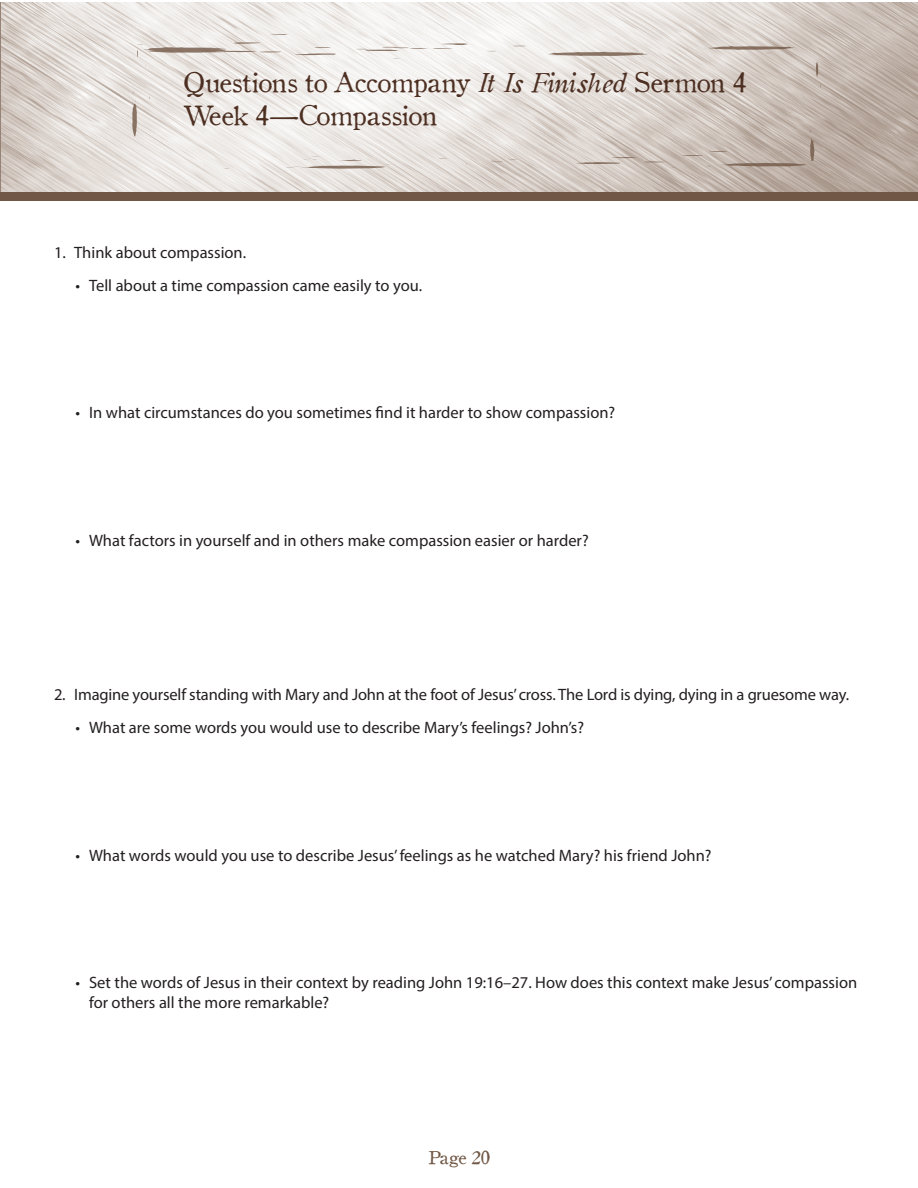
<style>
.page{position:relative;width:918px;height:1188px;background:#fff}
.page>*{position:absolute;margin:0;border:0;box-sizing:border-box;transform-origin:0 0}
.t1{font:27px/33px "Old Style 1 HPLHS";letter-spacing:.015em;color:#4d2f22}
.t2{font:18px "Old Style 1 HPLHS";letter-spacing:-.01em;color:#705745}
.t3{font:16.5px/19.5px "Myriad Pro";color:#231f20}
.s1{font-family:"Oldstyle Italic HPLHS"}
</style>
<div class="page">
<img style="left:1px;top:2px;width:917px;height:190px">
<div style="left:0;top:192px;width:918px;height:9px;background:#715745"></div>
<svg style="left:269px;top:34px;width:21px;height:1px"></svg>
<svg style="left:290px;top:47px;width:49px;height:8px"></svg>
<svg style="left:356px;top:43px;width:119px;height:8px"></svg>
<svg style="left:509px;top:46px;width:19px;height:1px"></svg>
<svg style="left:805px;top:46px;width:12px;height:3px"></svg>
<svg style="left:703px;top:46px;width:92px;height:8px"></svg>
<svg style="left:816px;top:60px;width:5px;height:28px"></svg>
<svg style="left:574px;top:157px;width:101px;height:11px"></svg>
<svg style="left:682px;top:130px;width:133px;height:38px;background:#c0b3a9"></svg>
<svg style="left:548px;top:52px;width:106px;height:4px"></svg>
<svg style="left:489px;top:160px;width:30px;height:3px"></svg>
<svg style="left:132px;top:100px;width:6px;height:37px"></svg>
<svg style="left:289px;top:156px;width:102px;height:13px"></svg>
<svg style="left:136px;top:42px;width:145px;height:16px"></svg>
<h1 class="t1" style="left:183px;top:64px;width:564px">Questions to Accompany <span class="s1">It Is Finished</span> Sermon 4<br>Week 4—Compassion</h1>
<p class="t3" style="left:54px;top:242px;width:194px">1. Think about compassion.</p>
<p class="t3" style="left:76px;top:275px;width:348px">• Tell about a time compassion came easily to you.</p>
<p class="t3" style="left:76px;top:403px;width:541px">• In what circumstances do you sometimes find it harder to show compassion?</p>
<p class="t3" style="left:76px;top:530px;width:515px">• What factors in yourself and in others make compassion easier or harder?</p>
<p class="t3" style="left:54px;top:685px;width:797px">2. Imagine yourself standing with Mary and John at the foot of Jesus’ cross. The Lord is dying, dying in a gruesome way.</p>
<p class="t3" style="left:76px;top:718px;width:510px">• What are some words you would use to describe Mary’s feelings? John’s?</p>
<p class="t3" style="left:76px;top:845px;width:637px">• What words would you use to describe Jesus’ feelings as he watched Mary? his friend John?</p>
<p class="t3" style="left:89px;top:973px;width:770px;text-indent:-13px">• Set the words of Jesus in their context by reading John 19:16–27. How does this context make Jesus’ compassion for others all the more remarkable?</p>
<p class="t2" style="left:428px;top:1144px;width:63px">Page 20</p>
</div>
